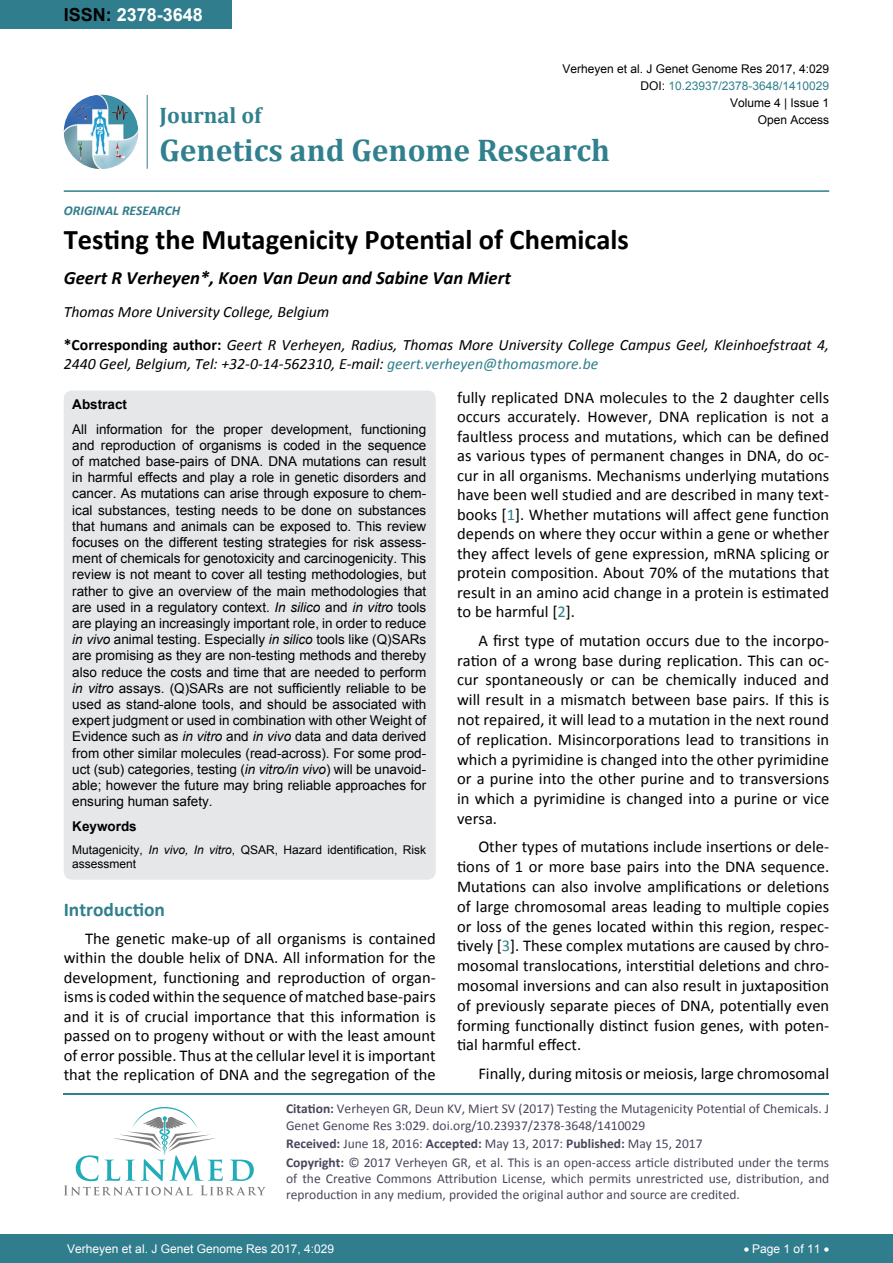
<style>
.page{position:relative;width:893px;height:1263px;background:#fff}
.page>*{position:absolute;margin:0;border:0;box-sizing:border-box;transform-origin:0 0}
.t1{font:700 31.5px "Cambria";color:#30808d}
.t2{font:700 28.5px "Calibri";color:#000}
.t3{font:700 22.5px "Cambria";color:#30808d}
.t4{font:700 19.5px "Calibri";color:#30808d}
.t5{font:italic 700 18.75px "Calibri";color:#000}
.t6{font:700 18px "Arial";color:#fff}
.t7{font:16.5px/19.8px "Calibri";color:#000;text-align:justify}
.t8{font:italic 15.75px/33px "Calibri";color:#000}
.t9{font:13.5px/16.2px "Arial";color:#000;text-align:justify}
.t10{font:13.5px/16.2px "Calibri";color:#47475c}
.t11{font:700 13.5px "Arial";color:#000}
.t12{font:italic 700 13.5px "Calibri";color:#307d8d}
.t13{font:12px/14.4px "Arial";color:#000}
.t14{font:12px "Arial";color:#fff}
.t15{font:12px "Arial";color:#30808d}
.s1{color:#000}
.s2{font-weight:700;font-style:normal}
.s3{color:#30808d}
.s4{font-style:italic}
.s5{font-weight:700}
</style>
<div class="page">
<hr style="left:64px;top:1093px;width:765px;height:2px;background:#30808d">
<svg style="left:64px;top:1107px;width:202px;height:88px"></svg>
<div style="left:0;top:0;width:231px;height:28px;background:#307d8d"></div>
<img style="left:64px;top:95px;width:74px;height:74px;border-radius:37px">
<hr style="left:147px;top:95px;width:1px;height:74px;background:#307d8d">
<hr style="left:64px;top:190px;width:765px;height:2px;background:#307d8d">
<div style="left:0;top:1234px;width:893px;height:29px;background:#307d8d"></div>
<div style="left:64px;top:390px;width:372px;height:490px;background:#e6e7e8;border-radius:9px"></div>
<p class="t6" style="left:64px;top:2px;width:141px"><span class="s1">ISSN:</span> 2378-3648</p>
<p class="t13" style="left:562px;top:61px;width:268px">Verheyen et al. J Genet Genome Res 2017, 4:029</p>
<p class="t15" style="left:640px;top:78px;width:190px"><span class="s1">DOI:</span> 10.23937/2378-3648/1410029</p>
<h3 class="t3" style="left:160px;top:100px;width:103px">Journal of</h3>
<h1 class="t1" style="left:160px;top:128px;width:452px">Genetics and Genome Research</h1>
<p class="t12" style="left:64px;top:202px;width:118px">ORIGINAL RESEARCH</p>
<h2 class="t2" style="left:64px;top:222px;width:567px">Testing the Mutagenicity Potential of Chemicals</h2>
<p class="t5" style="left:64px;top:266px;width:449px">Geert R Verheyen*, Koen Van Deun and Sabine Van Miert</p>
<p class="t13" style="left:730px;top:96px;width:101px">Volume 4 | Issue 1</p>
<p class="t13" style="left:758px;top:113px;width:73px">Open Access</p>
<p class="t8" style="left:64px;top:295px;width:767px">Thomas More University College, Belgium<br><span class="s2">*Corresponding author:</span> Geert R Verheyen, Radius, Thomas More University College Campus Geel, Kleinhoefstraat 4,</p>
<p class="t8" style="left:64px;top:347px;width:536px">2440 Geel, Belgium, Tel: +32-0-14-562310, E-mail: <span class="s3">geert.verheyen@thomasmore.be</span></p>
<p class="t7" style="left:457px;top:388px;width:374px">fully replicated DNA molecules to the 2 daughter cells occurs accurately. However, DNA replication is not a faultless process and mutations, which can be defined as various types of permanent changes in DNA, do oc&shy;cur in all organisms. Mechanisms underlying mutations have been well studied and are described in many text&shy;books [<span class="s3">1</span>]. Whether mutations will affect gene function depends on where they occur within a gene or whether they affect levels of gene expression, mRNA splicing or protein composition. About 70% of the mutations that result in an amino acid change in a protein is estimated to be harmful [<span class="s3">2</span>].</p>
<p class="t7" style="left:457px;top:630px;width:374px;text-indent:21px">A first type of mutation occurs due to the incorpo&shy;ration of a wrong base during replication. This can oc&shy;cur spontaneously or can be chemically induced and will result in a mismatch between base pairs. If this is not repaired, it will lead to a mutation in the next round of replication. Misincorporations lead to transitions in which a pyrimidine is changed into the other pyrimidine or a purine into the other purine and to transversions in which a pyrimidine is changed into a purine or vice versa.</p>
<p class="t7" style="left:457px;top:837px;width:374px;text-indent:21px">Other types of mutations include insertions or dele&shy;tions of 1 or more base pairs into the DNA sequence.<br>Mutations can also involve amplifications or deletions of large chromosomal areas leading to multiple copies or loss of the genes located within this region, respec&shy;tively [<span class="s3">3</span>]. These complex mutations are caused by chro&shy;mosomal translocations, interstitial deletions and chro&shy;mosomal inversions and can also result in juxtaposition of previously separate pieces of DNA, potentially even forming functionally distinct fusion genes, with poten&shy;tial harmful effect.</p>
<p class="t7" style="left:478px;top:1063px;width:352px">Finally, during mitosis or meiosis, large chromosomal</p>
<p class="t11" style="left:72px;top:395px;width:56px">Abstract</p>
<p class="t9" style="left:72px;top:421px;width:356px">All information for the proper development, functioning and reproduction of organisms is coded in the sequence of matched base-pairs of DNA. DNA mutations can result in harmful effects and play a role in genetic disorders and cancer. As mutations can arise through exposure to chem&shy;ical substances, testing needs to be done on substances that humans and animals can be exposed to. This review focuses on the different testing strategies for risk assess&shy;ment of chemicals for genotoxicity and carcinogenicity. This review is not meant to cover all testing methodologies, but rather to give an overview of the main methodologies that are used in a regulatory context. <span class="s4">In silico</span> and <span class="s4">in vitro</span> tools are playing an increasingly important role, in order to reduce <span class="s4">in vivo</span> animal testing. Especially <span class="s4">in silico</span> tools like (Q)SARs are promising as they are non-testing methods and thereby also reduce the costs and time that are needed to perform <span class="s4">in vitro</span> assays. (Q)SARs are not sufficiently reliable to be used as stand-alone tools, and should be associated with expert judgment or used in combination with other Weight of Evidence such as <span class="s4">in vitro</span> and <span class="s4">in vivo</span> data and data derived from other similar molecules (read-across). For some prod&shy;uct (sub) categories, testing (<span class="s4">in vitro/in vivo</span>) will be unavoid&shy;able; however the future may bring reliable approaches for ensuring human safety.</p>
<p class="t11" style="left:72px;top:817px;width:66px">Keywords</p>
<p class="t13" style="left:72px;top:842px;width:355px">Mutagenicity, <span class="s4">In vivo, In vitro</span>, QSAR, Hazard identification, Risk assessment</p>
<p class="t4" style="left:64px;top:897px;width:103px">Introduction</p>
<p class="t7" style="left:64px;top:928px;width:373px;text-indent:21px">The genetic make-up of all organisms is contained within the double helix of DNA. All information for the development, functioning and reproduction of organ&shy;isms is coded within the sequence of matched base-pairs and it is of crucial importance that this information is passed on to progeny without or with the least amount of error possible. Thus at the cellular level it is important that the replication of DNA and the segregation of the</p>
<p class="t10" style="left:286px;top:1101px;width:545px"><span class="s5">Citation:</span> Verheyen GR, Deun KV, Miert SV (2017) Testing the Mutagenicity Potential of Chemicals. J<br>Genet Genome Res 3:029. doi.org/10.23937/2378-3648/1410029</p>
<p class="t10" style="left:286px;top:1134px;width:545px;line-height:18.6px"><span class="s5">Received:</span> June 18, 2016: <span class="s5">Accepted:</span> May 13, 2017: <span class="s5">Published:</span> May 15, 2017<br><span class="s5">Copyright:</span> © 2017 Verheyen GR, et al. This is an open-access article distributed under the terms</p>
<p class="t10" style="left:286px;top:1170px;width:545px">of the Creative Commons Attribution License, which permits unrestricted use, distribution, and reproduction in any medium, provided the original author and source are credited.</p>
<p class="t14" style="left:67px;top:1241px;width:268px">Verheyen et al. J Genet Genome Res 2017, 4:029</p>
<p class="t14" style="left:744px;top:1241px;width:87px">• Page 1 of 11 •</p>
</div>
